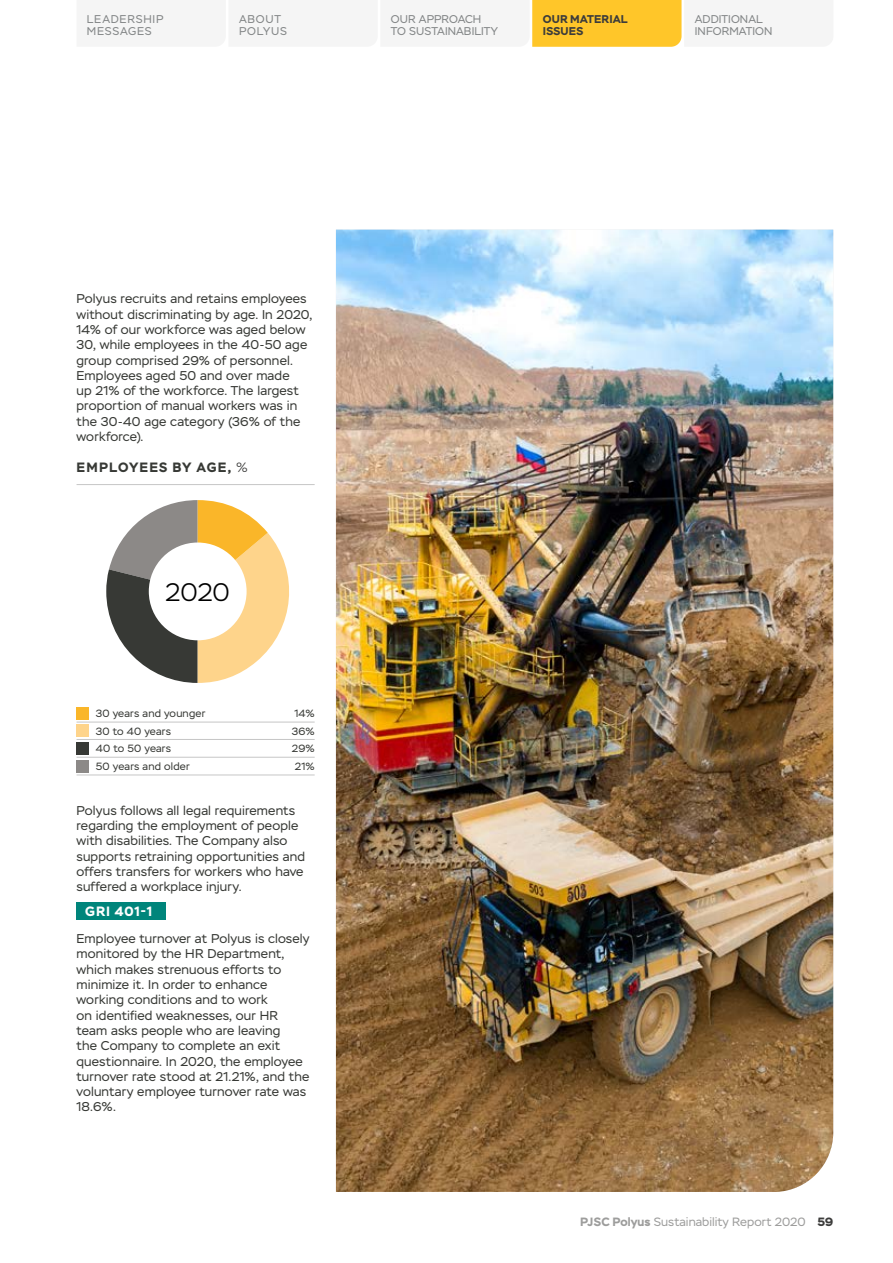
<style>
.page{position:relative;width:893px;height:1263px;background:#fff}
.page>*{position:absolute;margin:0;border:0;box-sizing:border-box;transform-origin:0 0}
.t1{font:300 25.35px "Stem";color:#000}
.t2{font:700 13.5px "Stem";letter-spacing:.085em;color:#373935}
.t3{font:700 13.5px "Stem";letter-spacing:.07em;color:#fff}
.t4{font:12.75px/15.3px "Stem";letter-spacing:.015em;color:#373935}
.t5{font:12px "Stem";color:#9d9d9c}
.t6{font:11.25px/12px "Stem";letter-spacing:.01em;color:#838687}
.t7{font:11.25px/12px "Stem";letter-spacing:.065em;color:#838687}
.t8{font:700 11.25px/12px "Stem";letter-spacing:.01em;color:#3c3c3b}
.t9{font:10.5px/17.4px "Stem";letter-spacing:.015em;color:#373935}
.s1{font-weight:300;color:#3c3c3b}
.s2{font-weight:700}
.s3{font-weight:700;color:#3c3c3b}
</style>
<div class="page">
<svg style="left:106px;top:500px;width:183px;height:183px"></svg>
<hr style="left:77px;top:484px;width:238px;height:1px;background:#c6c6c6">
<div style="left:77px;top:707px;width:12px;height:12px;background:#fab629"></div>
<div style="left:77px;top:760px;width:12px;height:12px;background:#8c8987"></div>
<div style="left:77px;top:742px;width:12px;height:13px;background:#373935"></div>
<div style="left:77px;top:724px;width:12px;height:13px;background:#fed48b"></div>
<hr style="left:77px;top:722px;width:238px;height:1px;background:#c6c6c6">
<hr style="left:77px;top:739px;width:238px;height:1px;background:#c6c6c6">
<hr style="left:77px;top:775px;width:238px;height:1px;background:#c6c6c6">
<hr style="left:77px;top:757px;width:238px;height:1px;background:#c6c6c6">
<div style="left:149px;top:542px;width:98px;height:98px;background:#fff;border-radius:50%"></div>
<div style="left:77px;top:902px;width:89px;height:17px;background:#00857b"></div>
<img style="left:336px;top:230px;width:497px;height:962px">
<div style="left:532px;top:0;width:150px;height:47px;background:#ffc629"></div>
<p class="t7" style="left:87px;top:13px;width:78px">LEADERSHIP<br>MESSAGES</p>
<p class="t7" style="left:239px;top:13px;width:49px">ABOUT<br>POLYUS</p>
<p class="t6" style="left:391px;top:13px;width:109px">OUR APPROACH<br>TO SUSTAINABILITY</p>
<p class="t8" style="left:543px;top:13px;width:86px">OUR MATERIAL<br>ISSUES</p>
<p class="t6" style="left:695px;top:13px;width:79px">ADDITIONAL<br>INFORMATION</p>
<p class="t4" style="left:77px;top:291px;width:237px">Polyus recruits and retains employees without discriminating by age. In 2020, 14% of our workforce was aged below 30, while employees in the 40-50 age group comprised 29% of personnel.<br>Employees aged 50 and over made<br>up 21% of the workforce. The largest proportion of manual workers was in the 30-40 age category (36% of the workforce).</p>
<p class="t2" style="left:77px;top:458px;width:173px">EMPLOYEES BY AGE, <span class="s1">%</span></p>
<h1 class="t1" style="left:165px;top:578px;width:66px">2020</h1>
<p class="t9" style="left:96px;top:705px;width:111px">30 years and younger<br>30 to 40 years</p>
<p class="t9" style="left:96px;top:758px;width:95px">50 years and older</p>
<p class="t9" style="left:96px;top:740px;width:77px">40 to 50 years</p>
<p class="t9" style="left:292px;top:705px;width:24px">14%<br>36%</p>
<p class="t9" style="left:295px;top:758px;width:21px">21%</p>
<p class="t9" style="left:292px;top:740px;width:24px">29%</p>
<p class="t4" style="left:77px;top:803px;width:230px">Polyus follows all legal requirements regarding the employment of people with disabilities. The Company also supports retraining opportunities and offers transfers for workers who have suffered a workplace injury.</p>
<p class="t3" style="left:85px;top:903px;width:69px">GRI 401-1</p>
<p class="t4" style="left:77px;top:931px;width:234px">Employee turnover at Polyus is closely monitored by the HR Department, which makes strenuous efforts to minimize it. In order to enhance working conditions and to work<br>on identified weaknesses, our HR team asks people who are leaving<br>the Company to complete an exit questionnaire. In 2020, the employee turnover rate stood at 21.21%, and the voluntary employee turnover rate was<br>18.6%.</p>
<p class="t5" style="left:580px;top:1214px;width:255px"><span class="s2">PJSC Polyus</span> Sustainability Report 2020 <span class="s3">59</span></p>
</div>
